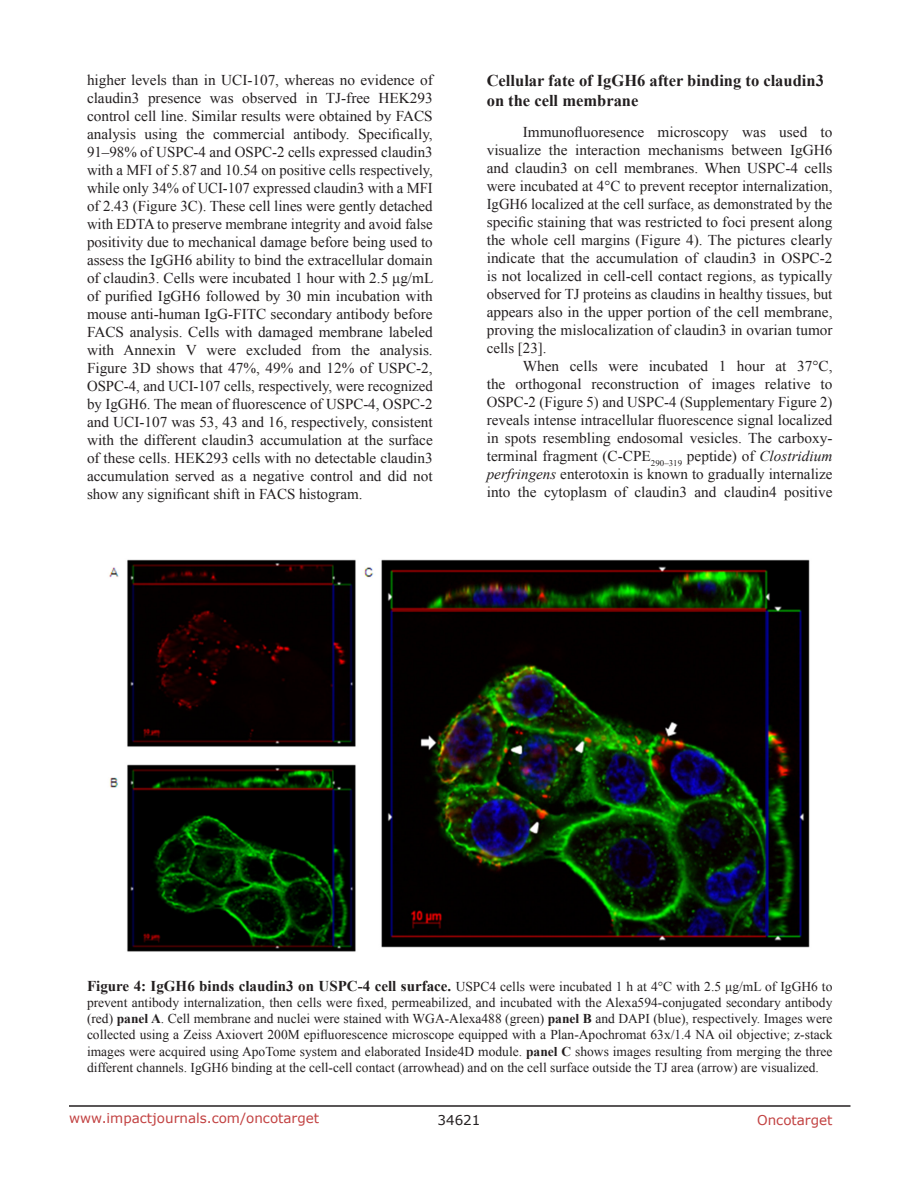
<style>
.page{position:relative;width:918px;height:1188px;background:#fff}
.page>*{position:absolute;margin:0;border:0;box-sizing:border-box;transform-origin:0 0}
.SubHeading{font:700 16.5px/19.8px "Times New Roman";color:#231f20}
.BodyText{font:15px/18px "Times New Roman";color:#231f20;text-align:justify}
.FigureText{font:13.5px/16.2px "Times New Roman";color:#231f20;text-align:justify}
.t1{font:13.5px "Verdana";color:#c24141}
.t2{font:13.5px "Verdana";color:#231f20}
.s1{font-style:italic}
.s2{font-weight:700;font-size:15px}
.s3{font-weight:700}
</style>
<div class="page">
<hr style="left:69px;top:1105px;width:781px;height:2px;background:#231f20">
<img style="left:109px;top:559px;width:701px;height:393px">
<p class="BodyText" style="left:87px;top:71px;width:348px">higher levels than in UCI-107, whereas no evidence of claudin3 presence was observed in TJ-free HEK293 control cell line. Similar results were obtained by FACS analysis using the commercial antibody. Specifically, 91–98% of USPC-4 and OSPC-2 cells expressed claudin3 with a MFI of 5.87 and 10.54 on positive cells respectively, while only 34% of UCI-107 expressed claudin3 with a MFI of 2.43 (Figure 3C). These cell lines were gently detached with EDTA to preserve membrane integrity and avoid false positivity due to mechanical damage before being used to assess the IgGH6 ability to bind the extracellular domain of claudin3. Cells were incubated 1 hour with 2.5 μg/mL of purified IgGH6 followed by 30 min incubation with mouse anti-human IgG-FITC secondary antibody before FACS analysis. Cells with damaged membrane labeled with Annexin V were excluded from the analysis.<br>Figure 3D shows that 47%, 49% and 12% of USPC-2, OSPC-4, and UCI-107 cells, respectively, were recognized by IgGH6. The mean of fluorescence of USPC-4, OSPC-2 and UCI-107 was 53, 43 and 16, respectively, consistent with the different claudin3 accumulation at the surface of these cells. HEK293 cells with no detectable claudin3 accumulation served as a negative control and did not show any significant shift in FACS histogram.</p>
<p class="SubHeading" style="left:487px;top:70px;width:339px">Cellular fate of IgGH6 after binding to claudin3 on the cell membrane</p>
<p class="BodyText" style="left:487px;top:123px;width:347px;text-indent:36px">Immunofluoresence microscopy was used to visualize the interaction mechanisms between IgGH6 and claudin3 on cell membranes. When USPC-4 cells were incubated at 4°C to prevent receptor internalization, IgGH6 localized at the cell surface, as demonstrated by the specific staining that was restricted to foci present along the whole cell margins (Figure 4). The pictures clearly indicate that the accumulation of claudin3 in OSPC-2 is not localized in cell-cell contact regions, as typically observed for TJ proteins as claudins in healthy tissues, but appears also in the upper portion of the cell membrane, proving the mislocalization of claudin3 in ovarian tumor cells [23].</p>
<p class="BodyText" style="left:487px;top:357px;width:347px;text-indent:36px">When cells were incubated 1 hour at 37°C, the orthogonal reconstruction of images relative to OSPC-2 (Figure 5) and USPC-4 (Supplementary Figure 2) reveals intense intracellular fluorescence signal localized in spots resembling endosomal vesicles. The carboxy&shy;terminal fragment (C-CPE<sub>290–319</sub> peptide) of <span class="s1">Clostridium perfringens</span> enterotoxin is known to gradually internalize into the cytoplasm of claudin3 and claudin4 positive</p>
<p class="FigureText" style="left:87px;top:978px;width:747px"><span class="s2">Figure 4: IgGH6 binds claudin3 on USPC-4 cell surface.</span> USPC4 cells were incubated 1 h at 4°C with 2.5 μg/mL of IgGH6 to prevent antibody internalization, then cells were fixed, permeabilized, and incubated with the Alexa594-conjugated secondary antibody (red) <span class="s3">panel A</span>. Cell membrane and nuclei were stained with WGA-Alexa488 (green) <span class="s3">panel B</span> and DAPI (blue), respectively. Images were collected using a Zeiss Axiovert 200M epifluorescence microscope equipped with a Plan-Apochromat 63x/1.4 NA oil objective; z-stack images were acquired using ApoTome system and elaborated Inside4D module. <span class="s3">panel C</span> shows images resulting from merging the three different channels. IgGH6 binding at the cell-cell contact (arrowhead) and on the cell surface outside the TJ area (arrow) are visualized.</p>
<p class="t1" style="left:69px;top:1109px;width:252px">www.impactjournals.com/oncotarget</p>
<p class="t2" style="left:438px;top:1111px;width:44px">34621</p>
<p class="t1" style="left:757px;top:1111px;width:77px">Oncotarget</p>
</div>
